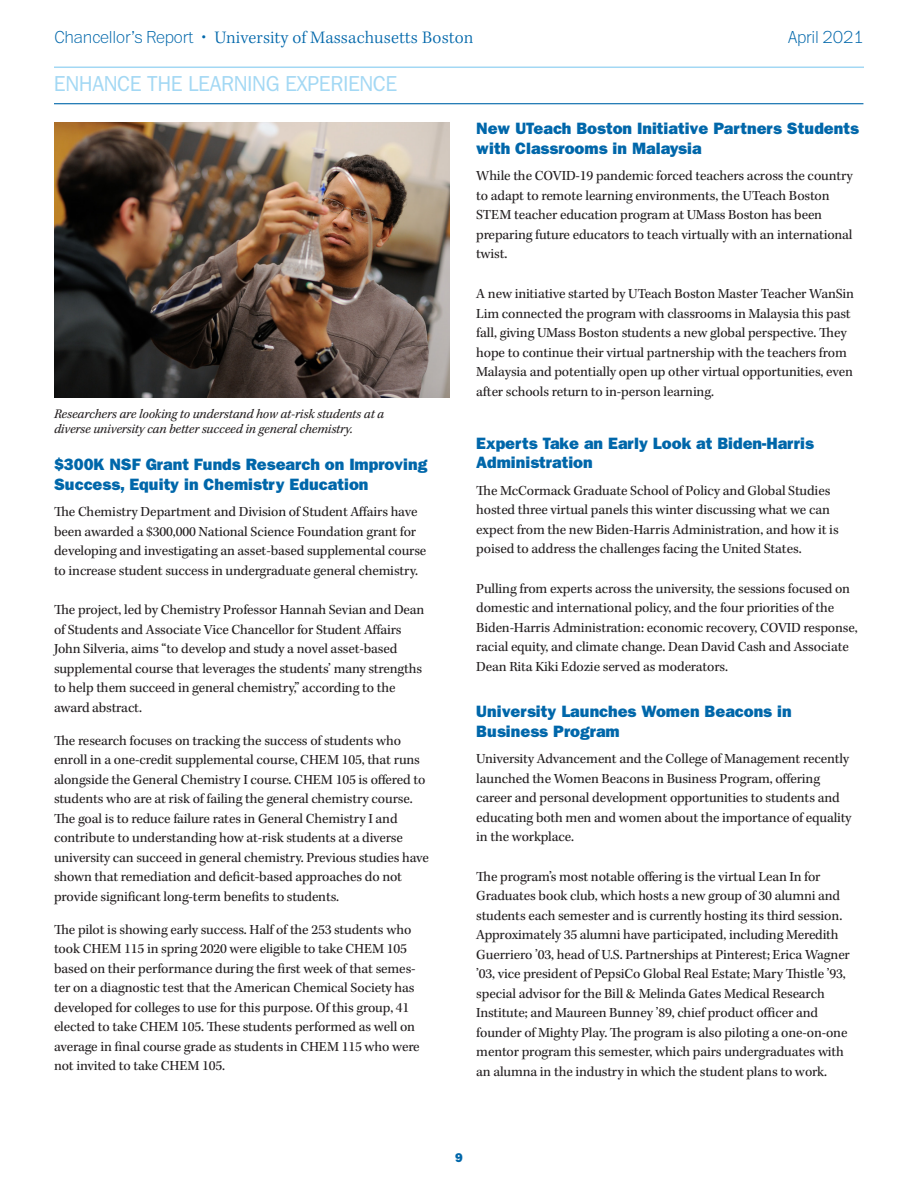
<style>
.page{position:relative;width:918px;height:1188px;background:#fff}
.page>*{position:absolute;margin:0;border:0;box-sizing:border-box;transform-origin:0 0}
.section_head_sw{font:21.75px "ITC Franklin Gothic Std";letter-spacing:-.02em;color:#a3d8f4}
.t1{font:300 18px "Kepler Std";letter-spacing:.005em;color:#0067aa}
.t2{font:100 18px "Franklin ITC Std";letter-spacing:-.01em;color:#0067aa}
.B_head_sw{font:16.5px/19.8px "ITC Franklin Gothic Std Hvy";color:#0067aa}
.Body_Copy_sw{font:14.25px/19.5px "Kepler Std";letter-spacing:-.01em;color:#231f20}
.B_head_sw-2{font:14.25px/19.5px "Kepler Std";letter-spacing:-.01em;color:#231f20}
.t3{font:italic 13.5px/15px "Kepler Std";letter-spacing:-.01em;color:#231f20}
.t4{font:12.75px "ITC Franklin Gothic Std Hvy";color:#0067aa}
.s1{font-family:"Franklin ITC Std";font-weight:100}
.s2{font-family:"ITC Franklin Gothic Std";font-weight:400}
</style>
<div class="page">
<hr style="left:54px;top:67px;width:810px;height:1px;background:#a3d8f4">
<hr style="left:54px;top:103px;width:809px;height:1px;background:#0067aa">
<img style="left:54px;top:122px;width:396px;height:275px">
<p class="t1" style="left:55px;top:28px;width:421px"><span class="s1">Chancellor’s Report</span> <span class="s2">•</span> University of Massachusetts Boston</p>
<p class="t2" style="left:788px;top:29px;width:77px">April 2021</p>
<p class="section_head_sw" style="left:54px;top:71px;width:345px">ENHANCE THE LEARNING EXPERIENCE</p>
<p class="t3" style="left:54px;top:406px;width:332px">Researchers are looking to understand how at-risk students at a diverse university can better succeed in general chemistry.</p>
<p class="B_head_sw" style="left:54px;top:455px;width:375px">$300K NSF Grant Funds Research on Improving<br>Success, Equity in Chemistry Education</p>
<p class="B_head_sw-2" style="left:54px;top:503px;width:374px">The Chemistry Department and Division of Student Affairs have been awarded a $300,000 National Science Foundation grant for developing and investigating an asset-based supplemental course to increase student success in undergraduate general chemistry.</p>
<p class="Body_Copy_sw" style="left:54px;top:601px;width:372px">The project, led by Chemistry Professor Hannah Sevian and Dean of Students and Associate Vice Chancellor for Student Affairs John Silveria, aims “to develop and study a novel asset-based supplemental course that leverages the students’ many strengths to help them succeed in general chemistry,” according to the award abstract.</p>
<p class="Body_Copy_sw" style="left:54px;top:731px;width:377px">The research focuses on tracking the success of students who enroll in a one-credit supplemental course, CHEM 105, that runs alongside the General Chemistry I course. CHEM 105 is offered to students who are at risk of failing the general chemistry course.<br>The goal is to reduce failure rates in General Chemistry I and contribute to understanding how at-risk students at a diverse university can succeed in general chemistry. Previous studies have shown that remediation and deficit-based approaches do not provide significant long-term benefits to students.</p>
<p class="Body_Copy_sw" style="left:54px;top:920px;width:367px">The pilot is showing early success. Half of the 253 students who took CHEM 115 in spring 2020 were eligible to take CHEM 105 based on their performance during the first week of that semes&shy;ter on a diagnostic test that the American Chemical Society has developed for colleges to use for this purpose. Of this group, 41 elected to take CHEM 105. These students performed as well on average in final course grade as students in CHEM 115 who were not invited to take CHEM 105.</p>
<p class="B_head_sw" style="left:476px;top:119px;width:384px">New UTeach Boston Initiative Partners Students with Classrooms in Malaysia</p>
<p class="B_head_sw-2" style="left:476px;top:167px;width:378px">While the COVID-19 pandemic forced teachers across the country to adapt to remote learning environments, the UTeach Boston STEM teacher education program at UMass Boston has been preparing future educators to teach virtually with an international twist.</p>
<p class="Body_Copy_sw" style="left:476px;top:285px;width:379px">A new initiative started by UTeach Boston Master Teacher WanSin Lim connected the program with classrooms in Malaysia this past fall, giving UMass Boston students a new global perspective. They hope to continue their virtual partnership with the teachers from Malaysia and potentially open up other virtual opportunities, even after schools return to in-person learning.</p>
<p class="B_head_sw" style="left:476px;top:433px;width:339px">Experts Take an Early Look at Biden-Harris<br>Administration</p>
<p class="B_head_sw-2" style="left:476px;top:481px;width:364px">The McCormack Graduate School of Policy and Global Studies hosted three virtual panels this winter discussing what we can expect from the new Biden-Harris Administration, and how it is poised to address the challenges facing the United States.</p>
<p class="Body_Copy_sw" style="left:476px;top:579px;width:383px">Pulling from experts across the university, the sessions focused on domestic and international policy, and the four priorities of the Biden-Harris Administration: economic recovery, COVID response, racial equity, and climate change. Dean David Cash and Associate Dean Rita Kiki Edozie served as moderators.</p>
<p class="B_head_sw" style="left:476px;top:702px;width:317px">University Launches Women Beacons in<br>Business Program</p>
<p class="B_head_sw-2" style="left:476px;top:750px;width:374px">University Advancement and the College of Management recently launched the Women Beacons in Business Program, offering</p>
<p class="B_head_sw-2" style="left:476px;top:789px;width:377px">career and personal development opportunities to students and educating both men and women about the importance of equality in the workplace.</p>
<p class="Body_Copy_sw" style="left:476px;top:867px;width:346px">The program’s most notable offering is the virtual Lean In for</p>
<p class="Body_Copy_sw" style="left:476px;top:887px;width:375px">Graduates book club, which hosts a new group of 30 alumni and students each semester and is currently hosting its third session.<br>Approximately 35 alumni have participated, including Meredith Guerriero ’03, head of U.S. Partnerships at Pinterest; Erica Wagner ’03, vice president of PepsiCo Global Real Estate; Mary Thistle ’93, special advisor for the Bill &amp; Melinda Gates Medical Research</p>
<p class="Body_Copy_sw" style="left:476px;top:1004px;width:343px">Institute; and Maureen Bunney ’89, chief product officer and</p>
<p class="Body_Copy_sw" style="left:476px;top:1023px;width:373px">founder of Mighty Play. The program is also piloting a one-on-one mentor program this semester, which pairs undergraduates with</p>
<p class="Body_Copy_sw" style="left:476px;top:1062px;width:352px">an alumna in the industry in which the student plans to work.</p>
<p class="t4" style="left:455px;top:1150px;width:9px">9</p>
</div>
